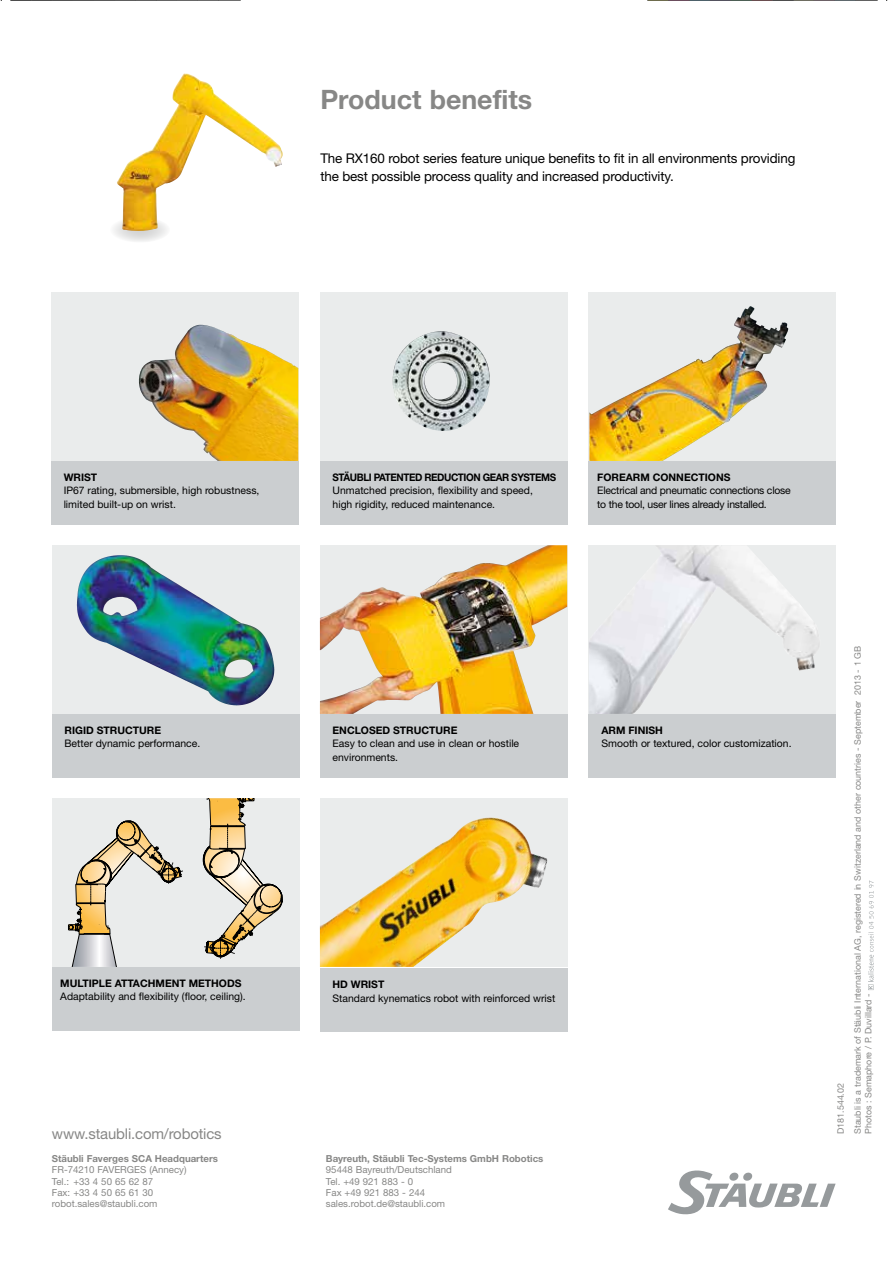
<style>
.page{position:relative;width:893px;height:1263px;background:#fff}
.page>*{position:absolute;margin:0;border:0;box-sizing:border-box;transform-origin:0 0}
.t1{font:700 26.7px "Helvetica Neue LT Pro";color:#878786}
.t2{font:14.85px "Helvetica Neue LT Pro";letter-spacing:-.01em;color:#878786}
.t3{font:13.35px/17.9px "Helvetica Neue LT Pro";letter-spacing:-.01em;color:#000}
.t4{font:10.35px/13.4px "Helvetica Neue LT Pro";color:#000}
.t5{font:700 10.35px "Helvetica Neue LT Pro";color:#000}
.t6{font:10.35px/13.4px "Helvetica Neue LT Pro";letter-spacing:-.02em;color:#000}
.t7{font:700 10.35px "Helvetica Neue LT Pro";letter-spacing:-.04em;color:#000;scale:.95 1}
.t8{font:9.6px/11.2px "Helvetica Neue LT Pro";color:#878786}
.t9{font:700 9.6px "Helvetica Neue LT Pro";color:#878786}
.t10{font:8.85px/16.8px "Helvetica Neue LT Pro";color:#878786}
</style>
<div class="page">
<svg style="left:668px;top:1170px;width:168px;height:45px"></svg>
<svg style="left:868px;top:880px;width:6px;height:110px"></svg>
<svg style="left:109px;top:217px;width:61px;height:26px"></svg>
<img style="left:117px;top:74px;width:166px;height:157px">
<div style="left:51px;top:292px;width:247px;height:169px;background:#eaecec"></div>
<img style="left:139px;top:325px;width:159px;height:136px">
<div style="left:51px;top:461px;width:247px;height:63px;background:#cbced0"></div>
<div style="left:320px;top:292px;width:247px;height:169px;background:#eaecec"></div>
<img style="left:393px;top:331px;width:97px;height:100px">
<div style="left:320px;top:461px;width:247px;height:63px;background:#cbced0"></div>
<img style="left:52px;top:545px;width:247px;height:169px">
<img style="left:85px;top:555px;width:36px;height:16px">
<div style="left:52px;top:714px;width:247px;height:63px;background:#cbced0"></div>
<div style="left:589px;top:292px;width:247px;height:169px;background:#eaecec"></div>
<img style="left:589px;top:306px;width:199px;height:155px">
<div style="left:589px;top:461px;width:247px;height:63px;background:#cbced0"></div>
<img style="left:320px;top:545px;width:247px;height:169px">
<div style="left:320px;top:714px;width:247px;height:63px;background:#cbced0"></div>
<div style="left:589px;top:714px;width:247px;height:63px;background:#cbced0"></div>
<div style="left:589px;top:545px;width:247px;height:169px;background:#eaecec"></div>
<img style="left:589px;top:545px;width:230px;height:169px">
<div style="left:52px;top:798px;width:247px;height:169px;background:#eaecec"></div>
<svg style="left:68px;top:821px;width:115px;height:146px"></svg>
<svg style="left:203px;top:798px;width:80px;height:161px"></svg>
<div style="left:52px;top:967px;width:247px;height:63px;background:#cbced0"></div>
<div style="left:320px;top:798px;width:247px;height:169px;background:#eaecec"></div>
<img style="left:320px;top:817px;width:227px;height:150px">
<div style="left:320px;top:968px;width:247px;height:64px;background:#cbced0"></div>
<svg style="left:10px;top:0;width:231px;height:1px"></svg>
<svg style="left:647px;top:0;width:231px;height:1px"></svg>
<h1 class="t1" style="left:320px;top:83px;width:213px">Product benefits</h1>
<p class="t3" style="left:320px;top:149px;width:476px">The RX160 robot series feature unique benefits to fit in all environments providing the best possible process quality and increased productivity.</p>
<p class="t5" style="left:64px;top:471px;width:35px">WRIST</p>
<p class="t4" style="left:64px;top:484px;width:197px">IP67 rating, submersible, high robustness, limited built-up on wrist.</p>
<p class="t7" style="left:333px;top:471px;width:237px">STÄUBLI PATENTED REDUCTION GEAR SYSTEMS</p>
<p class="t4" style="left:333px;top:484px;width:202px">Unmatched precision, flexibility and speed, high rigidity, reduced maintenance.</p>
<p class="t5" style="left:597px;top:471px;width:135px">FOREARM CONNECTIONS</p>
<p class="t6" style="left:597px;top:484px;width:195px">Electrical and pneumatic connections close to the tool, user lines already installed.</p>
<p class="t5" style="left:65px;top:724px;width:98px">RIGID STRUCTURE</p>
<p class="t4" style="left:65px;top:737px;width:137px">Better dynamic performance.</p>
<p class="t5" style="left:60px;top:977px;width:183px">MULTIPLE ATTACHMENT METHODS</p>
<p class="t4" style="left:60px;top:990px;width:187px">Adaptability and flexibility (floor, ceiling).</p>
<h2 class="t2" style="left:52px;top:1125px;width:171px">www.staubli.com/robotics</h2>
<p class="t9" style="left:52px;top:1152px;width:168px">Stäubli Faverges SCA Headquarters</p>
<p class="t8" style="left:52px;top:1164px;width:136px">FR-74210 FAVERGES (Annecy)<br>Tel.: +33 4 50 65 62 87<br>Fax: +33 4 50 65 61 30 robot.sales@staubli.com</p>
<p class="t5" style="left:333px;top:724px;width:126px">ENCLOSED STRUCTURE</p>
<p class="t4" style="left:333px;top:737px;width:188px">Easy to clean and use in clean or hostile environments.</p>
<p class="t5" style="left:601px;top:724px;width:63px">ARM FINISH</p>
<p class="t4" style="left:601px;top:737px;width:192px">Smooth or textured, color customization.</p>
<p class="t5" style="left:333px;top:978px;width:53px">HD WRIST</p>
<p class="t4" style="left:333px;top:991px;width:224px">Standard kynematics robot with reinforced wrist</p>
<p class="t9" style="left:326px;top:1152px;width:219px">Bayreuth, Stäubli Tec-Systems GmbH Robotics</p>
<p class="t8" style="left:326px;top:1164px;width:127px">95448 Bayreuth/Deutschland<br>Tel. +49 921 883 - 0<br>Fax +49 921 883 - 244 sales.robot.de@staubli.com</p>
<p class="t10" style="left:832px;top:1134px;width:490px;rotate:-90deg">D181.544.02<br>Staubli is a trademark of Stäubli International AG, registered in Switzerland and other countries - September 2013 - 1 GB</p>
<p class="t10" style="left:860px;top:1134px;width:142px;rotate:-90deg">Photos : Semaphore / P. Duvillard -</p>
</div>
